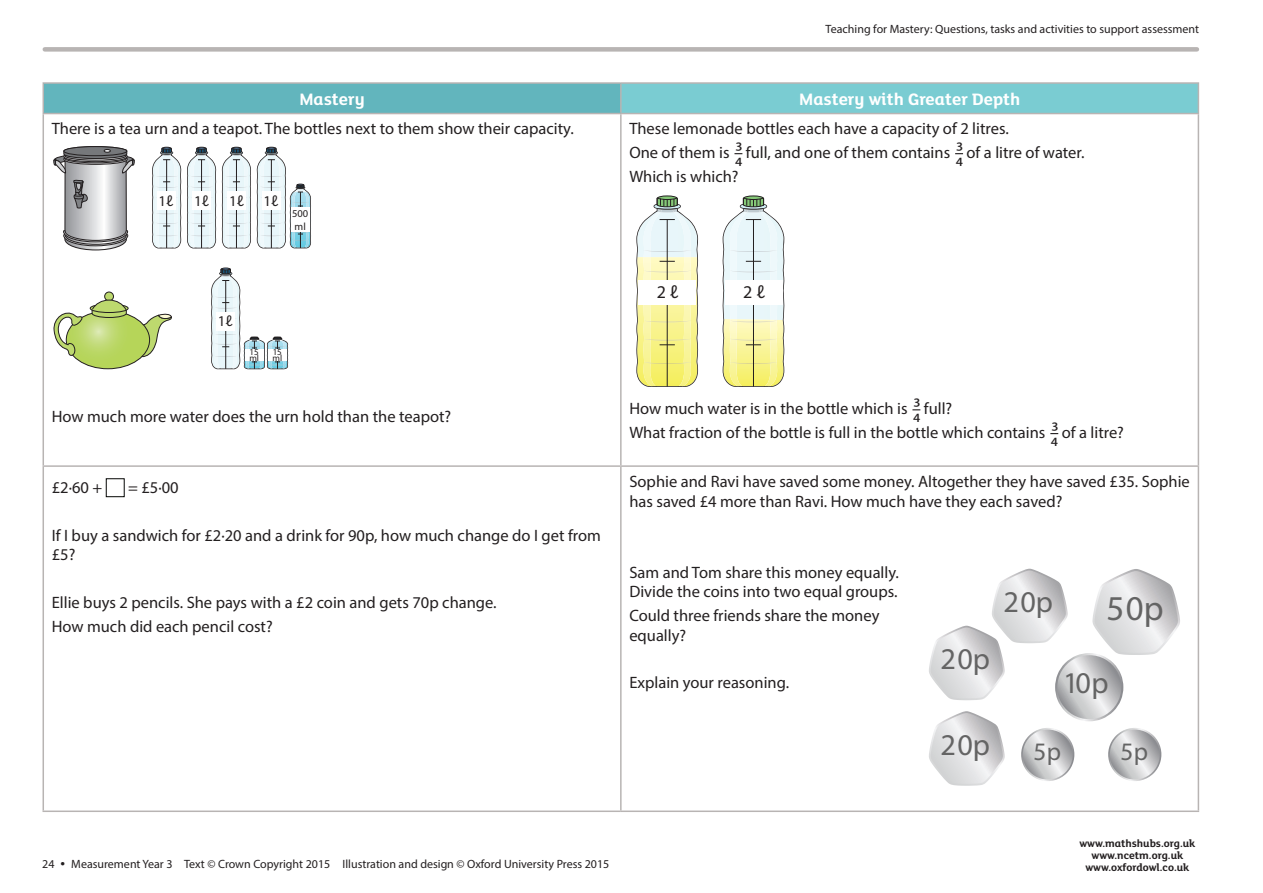
<style>
.page{position:relative;width:1263px;height:893px;background:#fff}
.page>*{position:absolute;margin:0;border:0;box-sizing:border-box;transform-origin:0 0}
.t1{font:700 34.95px "VAG Rounded Inf";color:#646464}
.t2{font:700 30.15px "VAG Rounded Inf";letter-spacing:.005em;color:#646464}
.t3{font:700 25.2px "VAG Rounded Inf";color:#646464}
.t4{font:700 18px "FS Lola Primary";color:#fff}
.t5{font:18px "Myriad Pro";color:#231f20}
.t6{font:16.5px/23.7px "Myriad Pro";color:#231f20}
.t7{font:15px "Myriad Pro";color:#231f20}
.t8{font:12px "Myriad Pro";color:#231f20}
.t9{font:700 11.25px/12px "FS Lola Primary";color:#231f20;text-align:center}
.t10{font:10.5px/12.6px "Myriad Pro";color:#231f20}
.t11{font:9px "Myriad Pro";color:#231f20}
.s1{font-size:21px}
.s2{font-size:16.5px}
</style>
<div class="page">
<div style="left:45px;top:47px;width:1152px;height:5px;background:#b8b4b3"></div>
<div style="left:43px;top:83px;width:578px;height:31px;background:#62b5bd"></div>
<div style="left:621px;top:83px;width:577px;height:31px;background:#7accd2"></div>
<hr style="left:43px;top:82px;width:578px;height:2px;background:#b8b4b3">
<hr style="left:621px;top:82px;width:578px;height:2px;background:#b8b4b3">
<hr style="left:620px;top:84px;width:2px;height:29px;background:#b8b4b3">
<hr style="left:43px;top:113px;width:578px;height:1px;background:#b8b4b3">
<hr style="left:621px;top:113px;width:578px;height:1px;background:#b8b4b3">
<hr style="left:620px;top:114px;width:2px;height:351px;background:#b8b4b3">
<hr style="left:43px;top:465px;width:578px;height:2px;background:#b8b4b3">
<hr style="left:621px;top:465px;width:578px;height:2px;background:#b8b4b3">
<hr style="left:620px;top:467px;width:2px;height:343px;background:#b8b4b3">
<hr style="left:43px;top:810px;width:578px;height:2px;background:#b8b4b3">
<hr style="left:621px;top:810px;width:578px;height:2px;background:#b8b4b3">
<svg style="left:43px;top:84px;width:1px;height:29px"></svg>
<svg style="left:1198px;top:84px;width:1px;height:29px"></svg>
<hr style="left:43px;top:114px;width:1px;height:351px;background:#b8b4b3">
<hr style="left:1198px;top:114px;width:1px;height:351px;background:#b8b4b3">
<hr style="left:43px;top:467px;width:1px;height:343px;background:#b8b4b3">
<hr style="left:1198px;top:467px;width:1px;height:343px;background:#b8b4b3">
<svg style="left:152px;top:146px;width:29px;height:103px"></svg>
<hr style="left:166px;top:160px;width:1px;height:88px;background:#231f20">
<svg style="left:187px;top:146px;width:29px;height:103px"></svg>
<hr style="left:201px;top:160px;width:1px;height:88px;background:#231f20">
<svg style="left:222px;top:146px;width:29px;height:103px"></svg>
<hr style="left:236px;top:160px;width:1px;height:88px;background:#231f20">
<svg style="left:257px;top:146px;width:54px;height:103px"></svg>
<hr style="left:271px;top:160px;width:1px;height:88px;background:#231f20">
<div style="left:157px;top:191px;width:18px;height:18px;background:#fff"></div>
<div style="left:193px;top:191px;width:18px;height:18px;background:#fff"></div>
<div style="left:228px;top:191px;width:18px;height:18px;background:#fff"></div>
<div style="left:262px;top:191px;width:18px;height:18px;background:#fff"></div>
<div style="left:291px;top:207px;width:18px;height:24px;background:#fff"></div>
<svg style="left:53px;top:146px;width:82px;height:105px"></svg>
<svg style="left:211px;top:267px;width:77px;height:102px"></svg>
<div style="left:268px;top:349px;width:18px;height:12px;background:#fff"></div>
<div style="left:105px;top:292px;width:8px;height:9px;background:#bdd96e;border-radius:50%"></div>
<div style="left:104px;top:292px;width:10px;height:9px;border:1px solid #231f20;border-radius:50%"></div>
<svg style="left:53px;top:299px;width:119px;height:71px"></svg>
<svg style="left:636px;top:195px;width:62px;height:192px;background:#e8e9b3"></svg>
<hr style="left:667px;top:220px;width:1px;height:167px;background:#231f20">
<svg style="left:723px;top:195px;width:61px;height:192px"></svg>
<hr style="left:753px;top:220px;width:1px;height:167px;background:#231f20">
<div style="left:638px;top:281px;width:58px;height:24px;background:#fff"></div>
<div style="left:725px;top:281px;width:57px;height:24px;background:#fff"></div>
<div style="left:106px;top:478px;width:19px;height:19px;border:1px solid #040503"></div>
<svg style="left:929px;top:569px;width:251px;height:217px"></svg>
<p class="t8" style="left:826px;top:21px;width:375px">Teaching for Mastery: Questions, tasks and activities to support assessment</p>
<p class="t4" style="left:299px;top:87px;width:67px">Mastery</p>
<p class="t4" style="left:799px;top:87px;width:222px">Mastery with Greater Depth</p>
<p class="t6" style="left:52px;top:117px;width:524px">There is a tea urn and a teapot. The bottles next to them show their capacity.</p>
<p class="t6" style="left:629px;top:117px;width:457px">These lemonade bottles each have a capacity of 2 litres.<br>One of them is <span class="s1">34</span> full, and one of them contains <span class="s1">34</span> of a litre of water.<br>Which is which?</p>
<p class="t7" style="left:159px;top:191px;width:17px">1ℓ</p>
<p class="t7" style="left:194px;top:191px;width:17px">1ℓ</p>
<p class="t7" style="left:229px;top:191px;width:17px">1ℓ</p>
<p class="t7" style="left:264px;top:191px;width:17px">1ℓ</p>
<p class="t10" style="left:292px;top:207px;width:18px">500 ml</p>
<p class="t7" style="left:218px;top:312px;width:17px">1ℓ</p>
<p class="t11" style="left:250px;top:346px;width:11px">15</p>
<p class="t11" style="left:249px;top:352px;width:11px">ml</p>
<p class="t11" style="left:273px;top:346px;width:11px">15</p>
<p class="t11" style="left:272px;top:352px;width:11px">ml</p>
<p class="t6" style="left:52px;top:404px;width:401px">How much more water does the urn hold than the teapot?</p>
<p class="t6" style="left:52px;top:476px;width:52px">£2·60 +</p>
<p class="t6" style="left:128px;top:476px;width:52px">= £5·00</p>
<p class="t6" style="left:52px;top:525px;width:551px;line-height:19.5px">If I buy a sandwich for £2·20 and a drink for 90p, how much change do I get from £5?</p>
<p class="t6" style="left:52px;top:590px;width:446px">Ellie buys 2 pencils. She pays with a £2 coin and gets 70p change.<br>How much did each pencil cost?</p>
<p class="t5" style="left:657px;top:281px;width:24px">2 ℓ</p>
<p class="t5" style="left:743px;top:281px;width:24px">2 ℓ</p>
<p class="t6" style="left:629px;top:397px;width:496px">How much water is in the bottle which is <span class="s1">34</span> full?<br>What fraction of the bottle is full in the bottle which contains <span class="s1">34</span> of a litre?</p>
<p class="t6" style="left:629px;top:471px;width:562px;line-height:19.5px">Sophie and Ravi have saved some money. Altogether they have saved £35. Sophie has saved £4 more than Ravi. How much have they each saved?</p>
<p class="t6" style="left:629px;top:562px;width:271px;line-height:19.5px">Sam and Tom share this money equally.<br>Divide the coins into two equal groups.</p>
<p class="t6" style="left:629px;top:605px;width:252px;line-height:19.5px">Could three friends share the money equally?</p>
<p class="t6" style="left:629px;top:670px;width:161px">Explain your reasoning.</p>
<h2 class="t2" style="left:940px;top:641px;width:51px">20p</h2>
<h2 class="t2" style="left:940px;top:726px;width:51px">20p</h2>
<h2 class="t2" style="left:1003px;top:584px;width:51px">20p</h2>
<h1 class="t1" style="left:1106px;top:587px;width:59px">50p</h1>
<h2 class="t2" style="left:1063px;top:665px;width:47px">10p</h2>
<h3 class="t3" style="left:1033px;top:736px;width:29px">5p</h3>
<h3 class="t3" style="left:1120px;top:736px;width:29px">5p</h3>
<p class="t8" style="left:42px;top:856px;width:568px">24 <span class="s2">•</span> Measurement Year 3 Text © Crown Copyright 2015 Illustration and design © Oxford University Press 2015</p>
<p class="t9" style="left:1079px;top:836px;width:118px">www.mathshubs.org.uk www.ncetm.org.uk www.oxfordowl.co.uk</p>
</div>
